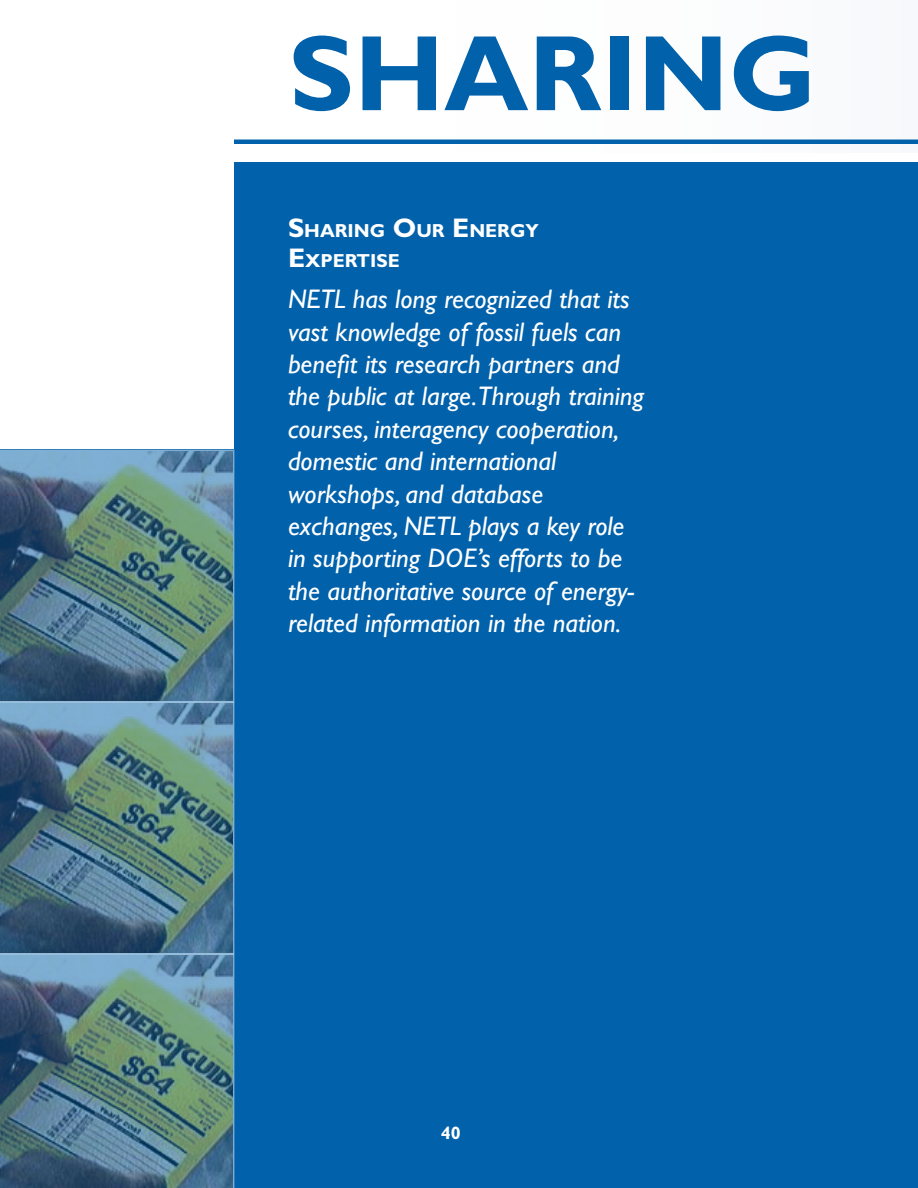
<style>
.page{position:relative;width:918px;height:1188px;background:#fff}
.page>*{position:absolute;margin:0;border:0;box-sizing:border-box;transform-origin:0 0}
.t1{font:700 108px "Gill Sans";color:#0161ab}
.t2{font:italic 27px/32.4px "Gill Sans";color:#fff}
.t3{font:700 18.9px/30px "Gill Sans";color:#fff}
.t4{font:700 18px "Gill Sans";color:#fff}
.s1{font-size:27px}
</style>
<div class="page">
<div style="left:0;top:162px;width:918px;height:1026px;background:#0161ab"></div>
<hr style="left:55px;top:140px;width:863px;height:4px;background:#0161ab">
<svg style="left:0;top:954px;width:234px;height:234px;background:#567b85"></svg>
<svg style="left:0;top:702px;width:234px;height:252px;background:#547984"></svg>
<svg style="left:0;top:450px;width:234px;height:252px;background:#547984"></svg>
<div style="left:0;top:0;width:234px;height:449px;background:#fff"></div>
<h1 class="t1" style="left:289px;top:10px;width:75px">SHARING</h1>
<p class="t3" style="left:288px;top:215px;width:252px"><span class="s1">S</span>HARING <span class="s1">O</span>UR <span class="s1">E</span>NERGY<br><span class="s1">E</span>XPERTISE</p>
<p class="t2" style="left:288px;top:283px;width:357px">NETL has long recognized that its vast knowledge of fossil fuels can benefit its research partners and the public at large.Through training courses, interagency cooperation, domestic and international workshops, and database exchanges, NETL plays a key role in supporting DOE’s efforts to be the authoritative source of energy&shy;related information in the nation.</p>
<p class="t4" style="left:441px;top:1122px;width:21px">40</p>
</div>
